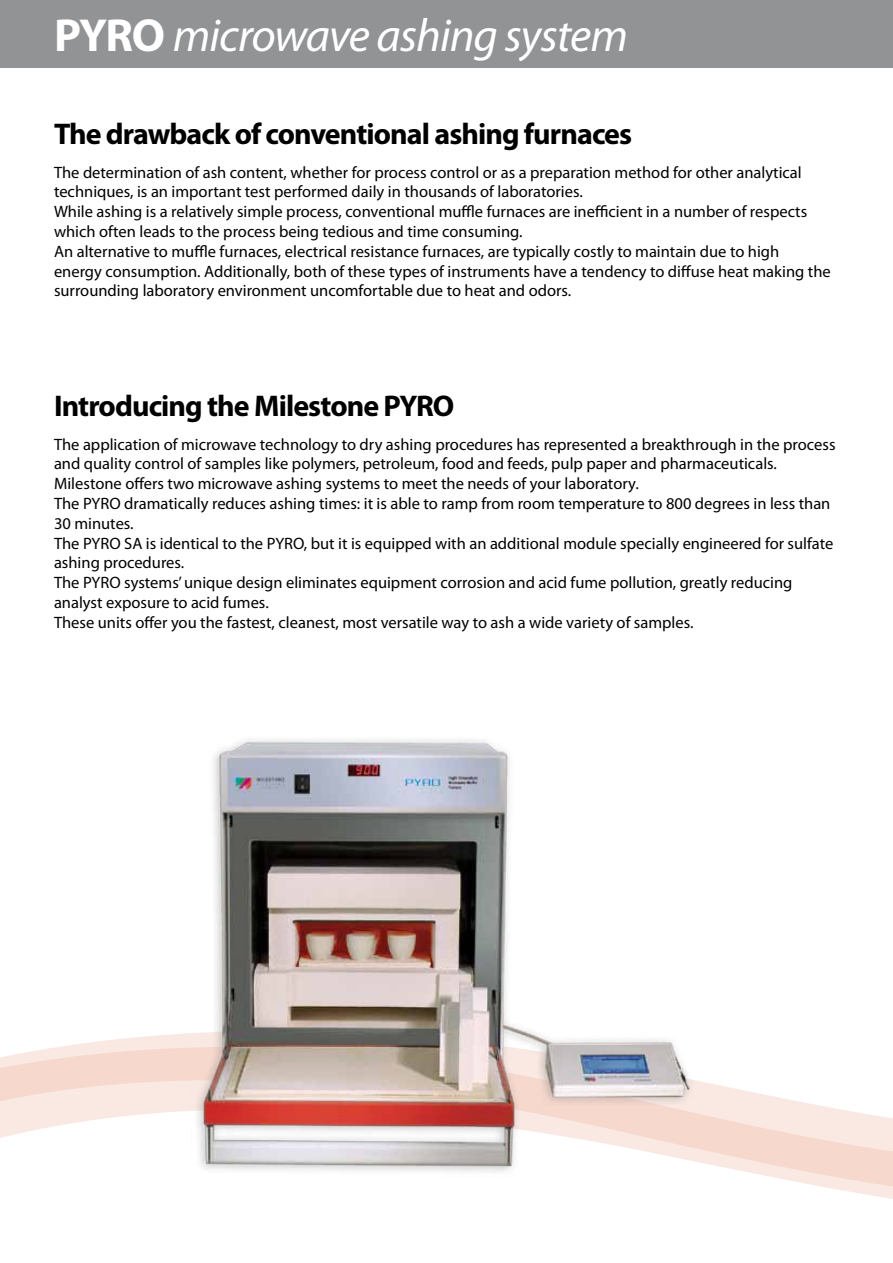
<style>
.page{position:relative;width:893px;height:1263px;background:#fff}
.page>*{position:absolute;margin:0;border:0;box-sizing:border-box;transform-origin:0 0}
.t1{font:italic 46.5px "Myriad Pro";letter-spacing:-.02em;color:#fff}
.t2{font:700 30px "Myriad Pro";letter-spacing:-.03em;color:#000}
.t3{font:16.5px/19.8px "Myriad Pro";color:#000}
.s1{font-weight:700;font-style:normal}
</style>
<div class="page">
<svg style="left:0;top:1033px;width:893px;height:166px"></svg>
<img style="left:192px;top:739px;width:506px;height:438px">
<div style="left:0;top:0;width:893px;height:68px;background:#929395"></div>
<h1 class="t1" style="left:54px;top:6px;width:575px"><span class="s1">PYRO</span> microwave ashing system</h1>
<h2 class="t2" style="left:54px;top:114px;width:580px">The drawback of conventional ashing furnaces</h2>
<p class="t3" style="left:54px;top:163px;width:778px">The determination of ash content, whether for process control or as a preparation method for other analytical techniques, is an important test performed daily in thousands of laboratories.<br>While ashing is a relatively simple process, conventional muffle furnaces are inefficient in a number of respects which often leads to the process being tedious and time consuming.<br>An alternative to muffle furnaces, electrical resistance furnaces, are typically costly to maintain due to high energy consumption. Additionally, both of these types of instruments have a tendency to diffuse heat making the surrounding laboratory environment uncomfortable due to heat and odors.</p>
<h2 class="t2" style="left:54px;top:386px;width:402px">Introducing the Milestone PYRO</h2>
<p class="t3" style="left:54px;top:435px;width:783px">The application of microwave technology to dry ashing procedures has represented a breakthrough in the process and quality control of samples like polymers, petroleum, food and feeds, pulp paper and pharmaceuticals.<br>Milestone offers two microwave ashing systems to meet the needs of your laboratory.<br>The PYRO dramatically reduces ashing times: it is able to ramp from room temperature to 800 degrees in less than 30 minutes.<br>The PYRO SA is identical to the PYRO, but it is equipped with an additional module specially engineered for sulfate ashing procedures.<br>The PYRO systems’ unique design eliminates equipment corrosion and acid fume pollution, greatly reducing analyst exposure to acid fumes.<br>These units offer you the fastest, cleanest, most versatile way to ash a wide variety of samples.</p>
</div>
